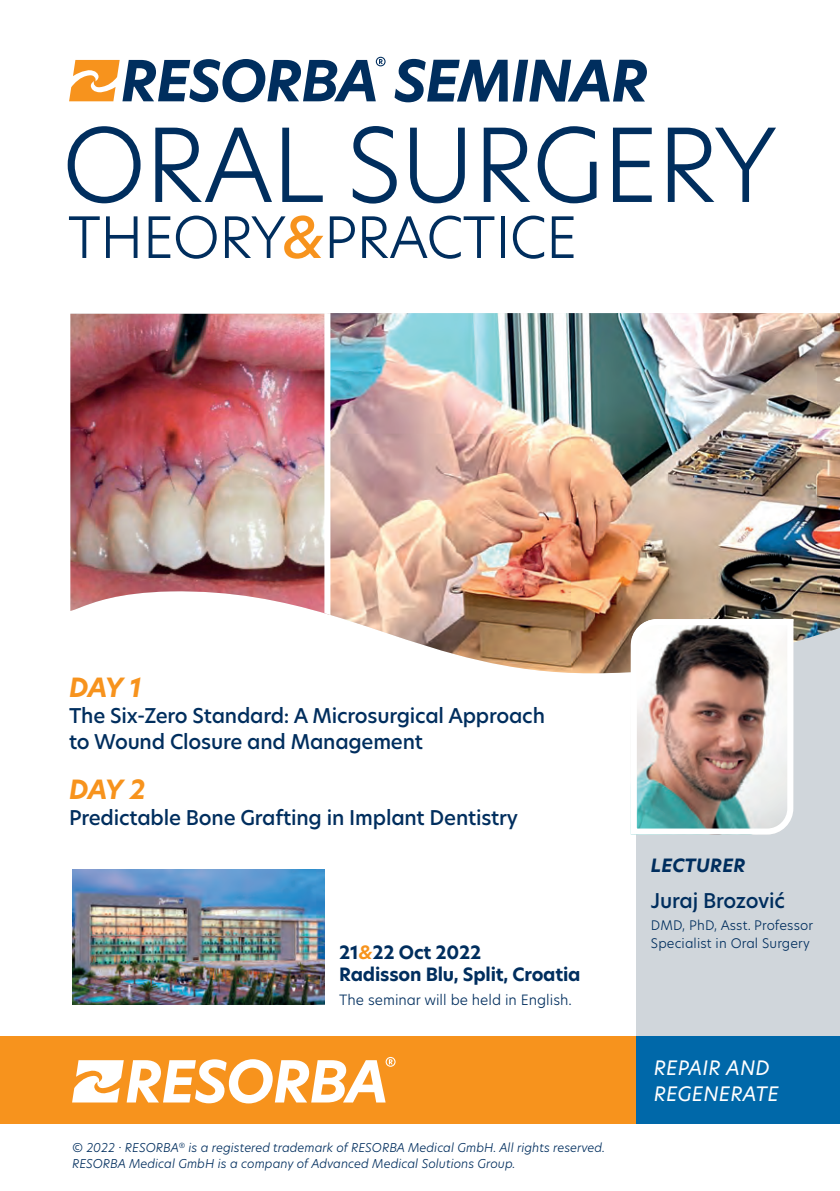
<style>
.page{position:relative;width:840px;height:1191px;background:#fff}
.page>*{position:absolute;margin:0;border:0;box-sizing:border-box;transform-origin:0 0}
.t1{font:300 100px "Hero New";letter-spacing:-.02em;color:#002e5e}
.t2{font:300 56px "Hero New";letter-spacing:-.02em;color:#002e5e}
.t3{font:italic 700 26px "Hero New";letter-spacing:-.055em;color:#f7931d}
.t4{font:500 20px/26px "Hero New";letter-spacing:-.01em;color:#002e5e}
.t5{font:italic 19.6px/26px "Hero New";letter-spacing:.01em;color:#fff}
.t6{font:700 18px/21.6px "Hero New";letter-spacing:-.01em;color:#002e5e}
.t7{font:italic 700 18px "Hero New";letter-spacing:.01em;color:#002e5e}
.t8{font:300 14px "Hero New";color:#002e5e}
.t9{font:300 13px/18px "Hero New";letter-spacing:.01em;color:#002e5e}
.t10{font:italic 300 12px/16px "Hero New";color:#002e5e}
.s1{font-weight:500;font-style:italic;color:#f7931d}
.s2{font-style:italic;color:#f7931d}
</style>
<div class="page">
<div style="left:636px;top:333px;width:203px;height:710px;background:#d0d6db"></div>
<div style="left:0;top:1036px;width:636px;height:88px;background:#f7931d"></div>
<div style="left:636px;top:1036px;width:203px;height:88px;background:#0068a9"></div>
<img style="left:70px;top:314px;width:251px;height:299px">
<img style="left:321px;top:313px;width:518px;height:360px">
<svg style="left:72px;top:1057px;width:323px;height:46px"></svg>
<svg style="left:394px;top:59px;width:252px;height:43px"></svg>
<svg style="left:69px;top:57px;width:316px;height:45px"></svg>
<img style="left:72px;top:869px;width:252px;height:135px">
<img style="left:627px;top:616px;width:168px;height:219px">
<h1 class="t1" style="left:62px;top:97px;width:716px">ORAL SURGERY</h1>
<h2 class="t2" style="left:68px;top:199px;width:511px">THEORY<span class="s1">&amp;</span>PRACTICE</h2>
<h3 class="t3" style="left:69px;top:669px;width:74px">DAY 1</h3>
<h3 class="t4" style="left:69px;top:702px;width:477px">The Six-Zero Standard: A Microsurgical Approach to Wound Closure and Management</h3>
<h3 class="t3" style="left:69px;top:771px;width:78px">DAY 2</h3>
<h3 class="t4" style="left:69px;top:804px;width:450px">Predictable Bone Grafting in Implant Dentistry</h3>
<h3 class="t6" style="left:339px;top:942px;width:243px">21<span class="s2">&amp;</span>22 Oct 2022<br>Radisson Blu, Split, Croatia</h3>
<p class="t8" style="left:339px;top:990px;width:234px">The seminar will be held in English.</p>
<p class="t10" style="left:72px;top:1139px;width:534px">© 2022 · RESORBA<sup>®</sup> is a registered trademark of RESORBA Medical GmbH. All rights reserved.<br>RESORBA Medical GmbH is a company of Advanced Medical Solutions Group.</p>
<h3 class="t7" style="left:650px;top:853px;width:96px">LECTURER</h3>
<h3 class="t4" style="left:650px;top:887px;width:136px">Juraj Brozović</h3>
<p class="t9" style="left:650px;top:915px;width:164px">DMD, PhD, Asst. Professor<br>Specialist in Oral Surgery</p>
<h3 class="t5" style="left:653px;top:1055px;width:126px">REPAIR AND<br>REGENERATE</h3>
</div>
